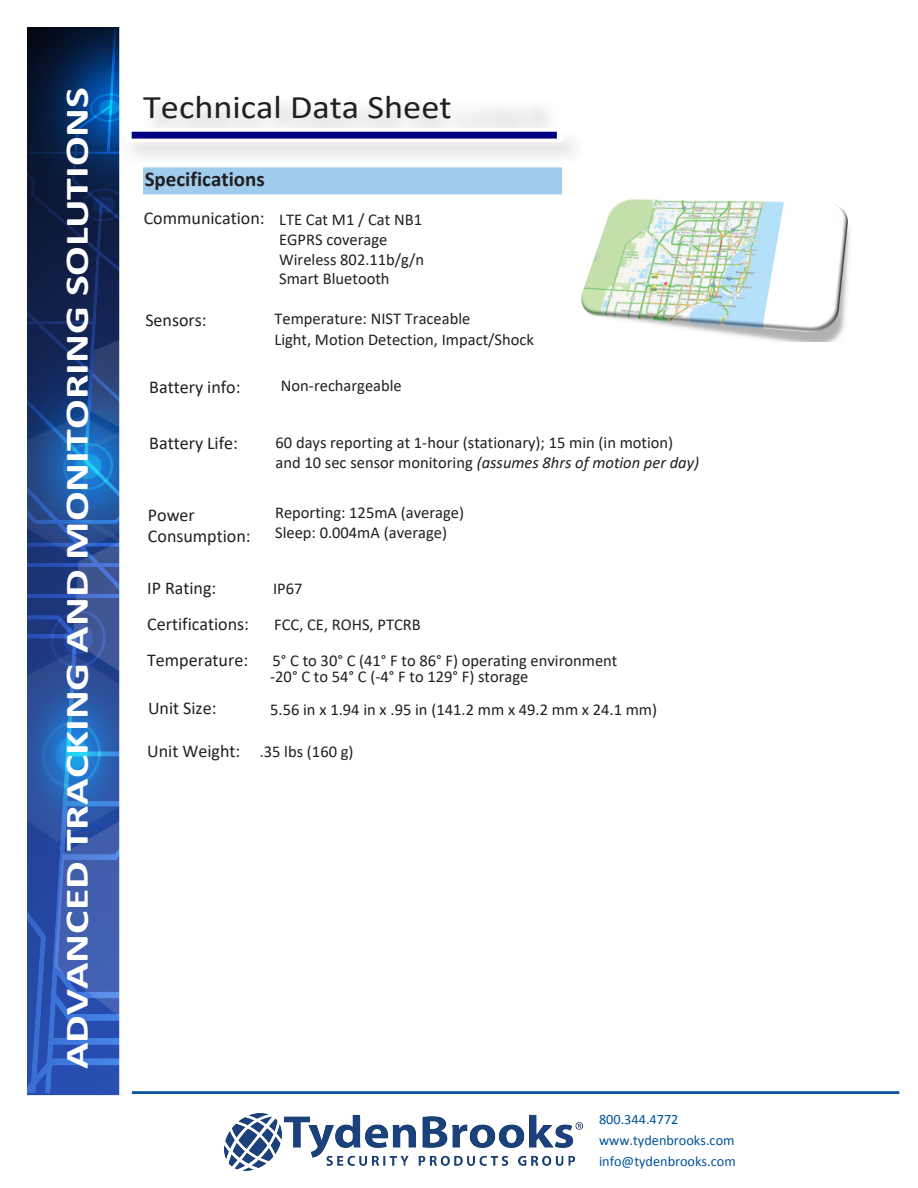
<style>
.page{position:relative;width:918px;height:1188px;background:#fff}
.page>*{position:absolute;margin:0;border:0;box-sizing:border-box;transform-origin:0 0}
.t1{font:700 33px "Calibri";color:#fff;scale:1.33 1}
.t2{font:33px "Calibri";color:#231f20;scale:1.1 1}
.t3{font:700 21px "Calibri";color:#231f20}
.t4{font:18px/21.6px "Calibri";color:#231f20}
.t5{font:16.5px/19.8px "Calibri";color:#231f20}
.t6{font:14.25px/21px "Calibri";color:#01529a}
.s1{font-style:inherit}
.s2{font-size:18px}
.s3{font-style:italic}
</style>
<div class="page">
<svg style="left:27px;top:221px;width:92px;height:872px;background:#1c3573"></svg>
<svg style="left:27px;top:27px;width:92px;height:194px;background:#082651"></svg>
<svg style="left:27px;top:324px;width:92px;height:709px;background:#2a54a0"></svg>
<div style="left:118px;top:130px;width:470px;height:36px;background:#f5f5f5"></div>
<div style="left:143px;top:167px;width:419px;height:27px;background:#9fcbec"></div>
<div style="left:142px;top:92px;width:420px;height:56px;background:#f4f4f4"></div>
<img style="left:131px;top:129px;width:431px;height:13px">
<hr style="left:132px;top:1091px;width:767px;height:3px;background:#01529a">
<img style="left:224px;top:1114px;width:358px;height:56px">
<img style="left:581px;top:199px;width:269px;height:143px">
<p class="t1" style="left:53px;top:1069px;width:740px;rotate:-90deg"><span class="s1">ADVANCED</span> TRACKING AND <span class="s1">MONITOR</span>ING SOLUTIONS</p>
<p class="t2" style="left:143px;top:84px;width:282px">Technical Data Sheet</p>
<p class="t3" style="left:145px;top:164px;width:122px">Specifications</p>
<p class="t5" style="left:279px;top:209px;width:146px;text-indent:-135px"><span class="s2">Communication:</span> LTE Cat M1 / Cat NB1<br>EGPRS coverage<br>Wireless 802.11b/g/n<br>Smart Bluetooth</p>
<p class="t4" style="left:145px;top:309px;width:63px">Sensors:</p>
<p class="t4" style="left:149px;top:376px;width:93px">Battery info:</p>
<p class="t4" style="left:149px;top:432px;width:90px">Battery Life:</p>
<p class="t4" style="left:148px;top:503px;width:104px">Power<br>Consumption:</p>
<p class="t4" style="left:147px;top:577px;width:71px">IP Rating:</p>
<p class="t5" style="left:274px;top:308px;width:261px;line-height:20.2px">Temperature: NIST Traceable<br>Light, Motion Detection, Impact/Shock</p>
<p class="t5" style="left:281px;top:375px;width:122px">Non-rechargeable</p>
<p class="t5" style="left:276px;top:432px;width:425px">60 days reporting at 1-hour (stationary); 15 min (in motion) and 10 sec sensor monitoring <span class="s3">(assumes 8hrs of motion per day)</span></p>
<p class="t5" style="left:275px;top:503px;width:190px">Reporting: 125mA (average)<br>Sleep: 0.004mA (average)</p>
<p class="t5" style="left:273px;top:578px;width:31px">IP67</p>
<p class="t4" style="left:147px;top:613px;width:103px">Certifications:</p>
<p class="t5" style="left:274px;top:614px;width:148px">FCC, CE, ROHS, PTCRB</p>
<p class="t4" style="left:147px;top:649px;width:102px">Temperature:</p>
<p class="t5" style="left:272px;top:650px;width:346px">5° C to 30° C (41° F to 86° F) operating environment</p>
<p class="t4" style="left:148px;top:697px;width:70px">Unit Size:</p>
<p class="t5" style="left:270px;top:660px;width:388px;line-height:33px">-20° C to 54° C (-4° F to 129° F) storage<br>5.56 in x 1.94 in x .95 in (141.2 mm x 49.2 mm x 24.1 mm)</p>
<p class="t5" style="left:147px;top:741px;width:208px"><span class="s2">Unit Weight:</span> .35 lbs (160 g)</p>
<p class="t6" style="left:599px;top:1109px;width:138px">800.344.4772 www.tydenbrooks.com info@tydenbrooks.com</p>
</div>
